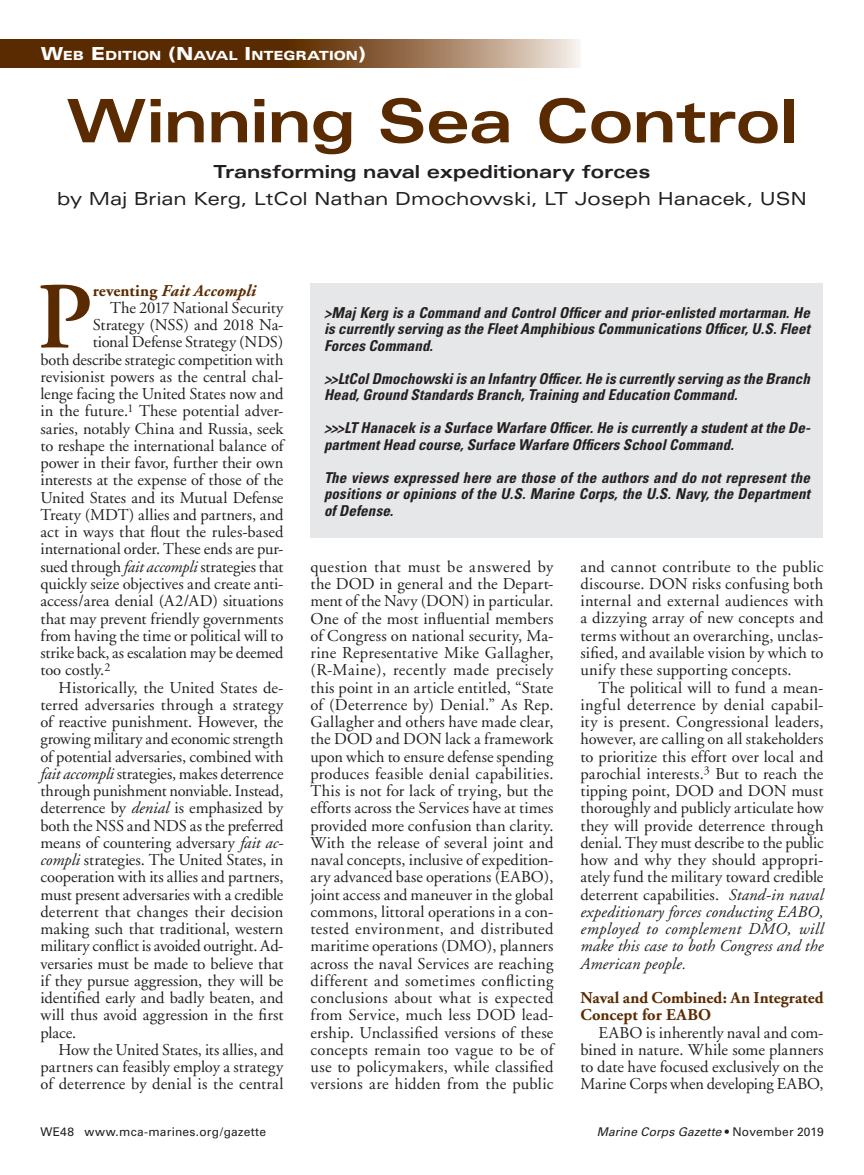
<style>
.page{position:relative;width:864px;height:1175px;background:#fff}
.page>*{position:absolute;margin:0;border:0;box-sizing:border-box;transform-origin:0 0}
.t1{font:600 94.5px "Adobe Garamond";color:#5a2a00}
.t2{font:700 expanded 60px "Univers";letter-spacing:-.015em;color:#5a2a00}
.t3{font:expanded 18px "Univers";letter-spacing:-.005em;color:#231f20}
.t4{font:700 expanded 18px "Univers";letter-spacing:-.01em;color:#231f20}
.t5{font:16.5px/17.2px "Adobe Garamond";color:#231f20;text-align:justify}
.t6{font:700 16.5px/17.2px "Adobe Garamond";letter-spacing:.005em;color:#5a2a00}
.t7{font:italic 700 16.5px "Adobe Garamond";letter-spacing:.01em;color:#5a2a00}
.t8{font:italic 700 condensed 15px/16.5px "Univers";letter-spacing:.01em;color:#231f20;text-align:justify}
.t9{font:900 expanded 12.6px "Univers";color:#fff}
.t10{font:12px "Univers";letter-spacing:.02em;color:#231f20}
.t11{font:italic 12px "Univers";letter-spacing:.015em;color:#231f20}
.s1{font-size:18px}
.s2{font-style:normal}
.s3{font-style:italic}
</style>
<div class="page">
<svg style="left:0;top:40px;width:580px;height:28px;background:#7f5632"></svg>
<div style="left:310px;top:283px;width:514px;height:255px;background:#e6e7e8"></div>
<p class="t9" style="left:41px;top:48px;width:327px"><span class="s1">W</span>EB <span class="s1">E</span> DITION <span class="s1">(N</span>AVAL <span class="s1">I</span> NTEGRATION<span class="s1">)</span></p>
<h2 class="t2" style="left:66px;top:87px;width:733px">Winning Sea Control</h2>
<p class="t4" style="left:214px;top:162px;width:438px">Transforming naval expeditionary forces</p>
<p class="t3" style="left:57px;top:188px;width:751px">by Maj Brian Kerg, LtCol Nathan Dmochowski, LT Joseph Hanacek, USN</p>
<h1 class="t1" style="left:37px;top:265px;width:57px">P</h1>
<p class="t7" style="left:93px;top:281px;width:165px"><span class="s2">reventing</span> Fait Accompli</p>
<p class="t5" style="left:110px;top:299px;width:175px">The 2017 National Security</p>
<p class="t5" style="left:93px;top:317px;width:192px">Strategy (NSS) and 2018 Na-</p>
<p class="t5" style="left:93px;top:334px;width:192px">tional Defense Strategy (NDS)</p>
<p class="t5" style="left:40px;top:351px;width:245px">both describe strategic competition with</p>
<p class="t5" style="left:40px;top:368px;width:244px">revisionist powers as the central chal-</p>
<p class="t5" style="left:40px;top:386px;width:245px">lenge facing the United States now and</p>
<p class="t5" style="left:40px;top:403px;width:244px">in the future.<sup>1</sup> These potential adver-</p>
<p class="t5" style="left:40px;top:420px;width:244px">saries, notably China and Russia, seek</p>
<p class="t5" style="left:40px;top:437px;width:245px">to reshape the international balance of</p>
<p class="t5" style="left:40px;top:455px;width:245px">power in their favor, further their own</p>
<p class="t5" style="left:40px;top:472px;width:244px">interests at the expense of those of the</p>
<p class="t5" style="left:40px;top:489px;width:245px">United States and its Mutual Defense</p>
<p class="t5" style="left:40px;top:506px;width:244px">Treaty (MDT) allies and partners, and</p>
<p class="t5" style="left:40px;top:524px;width:244px">act in ways that flout the rules-based</p>
<p class="t5" style="left:40px;top:541px;width:245px">international order. These ends are pur-</p>
<p class="t5" style="left:40px;top:558px;width:244px">sued through <span class="s3">fait accompli</span> strategies that</p>
<p class="t5" style="left:40px;top:575px;width:245px">quickly seize objectives and create anti-</p>
<p class="t5" style="left:40px;top:593px;width:245px">access/area denial (A2/AD) situations</p>
<p class="t5" style="left:40px;top:610px;width:245px">that may prevent friendly governments</p>
<p class="t5" style="left:40px;top:627px;width:244px">from having the time or political will to</p>
<p class="t5" style="left:40px;top:644px;width:245px">strike back, as escalation may be deemed</p>
<p class="t5" style="left:40px;top:662px;width:71px">too costly.<sup>2</sup></p>
<p class="t5" style="left:59px;top:679px;width:226px">Historically, the United States de-</p>
<p class="t5" style="left:41px;top:696px;width:245px">terred adversaries through a strategy</p>
<p class="t5" style="left:41px;top:713px;width:245px">of reactive punishment. However, the</p>
<p class="t5" style="left:40px;top:731px;width:244px">growing military and economic strength</p>
<p class="t5" style="left:40px;top:748px;width:245px">of potential adversaries, combined with</p>
<p class="t5" style="left:40px;top:765px;width:245px"><span class="s3">fait accompli</span> strategies, makes deterrence</p>
<p class="t5" style="left:40px;top:782px;width:244px">through punishment nonviable. Instead,</p>
<p class="t5" style="left:40px;top:800px;width:244px">deterrence by <span class="s3">denial</span> is emphasized by</p>
<p class="t5" style="left:40px;top:817px;width:245px">both the NSS and NDS as the preferred</p>
<p class="t5" style="left:40px;top:834px;width:244px">means of countering adversary <span class="s3">fait ac-</span></p>
<p class="t5" style="left:40px;top:851px;width:245px"><span class="s3">compli</span> strategies. The United States, in</p>
<p class="t5" style="left:40px;top:869px;width:244px">cooperation with its allies and partners,</p>
<p class="t5" style="left:40px;top:886px;width:244px">must present adversaries with a credible</p>
<p class="t5" style="left:40px;top:903px;width:244px">deterrent that changes their decision</p>
<p class="t5" style="left:40px;top:920px;width:245px">making such that traditional, western</p>
<p class="t5" style="left:40px;top:938px;width:245px">military conflict is avoided outright. Ad-</p>
<p class="t5" style="left:40px;top:955px;width:244px">versaries must be made to believe that</p>
<p class="t5" style="left:40px;top:972px;width:244px">if they pursue aggression, they will be</p>
<p class="t5" style="left:40px;top:989px;width:245px">identified early and badly beaten, and</p>
<p class="t5" style="left:40px;top:1007px;width:244px">will thus avoid aggression in the first</p>
<p class="t5" style="left:40px;top:1024px;width:37px">place.</p>
<p class="t5" style="left:59px;top:1041px;width:227px">How the United States, its allies, and</p>
<p class="t5" style="left:40px;top:1058px;width:244px">partners can feasibly employ a strategy</p>
<p class="t5" style="left:40px;top:1076px;width:245px">of deterrence by denial is the central</p>
<p class="t8" style="left:324px;top:304px;width:488px">&gt;Maj Kerg is a Command and Control Officer and prior-enlisted mortarman. He is currently serving as the Fleet Amphibious Communications Officer, U.S. Fleet Forces Command.</p>
<p class="t8" style="left:324px;top:370px;width:488px">&gt;&gt;LtCol Dmochowski is an Infantry Officer. He is currently serving as the Branch<br>Head, Ground Standards Branch, Training and Education Command.</p>
<p class="t8" style="left:324px;top:419px;width:488px">&gt;&gt;&gt;LT Hanacek is a Surface Warfare Officer. He is currently a student at the De&shy;partment Head course, Surface Warfare Officers School Command.</p>
<p class="t8" style="left:324px;top:469px;width:488px">The views expressed here are those of the authors and do not represent the positions or opinions of the U.S. Marine Corps, the U.S. Navy, the Department of Defense.</p>
<p class="t5" style="left:310px;top:558px;width:245px">question that must be answered by the DOD in general and the Depart&shy;ment of the Navy (DON) in particular.<br>One of the most influential members of Congress on national security, Ma&shy;rine Representative Mike Gallagher, (R-Maine), recently made precisely this point in an article entitled, “State of (Deterrence by) Denial.” As Rep.<br>Gallagher and others have made clear, the DOD and DON lack a framework upon which to ensure defense spending produces feasible denial capabilities.<br>This is not for lack of trying, but the efforts across the Services have at times provided more confusion than clarity.<br>With the release of several joint and naval concepts, inclusive of expedition&shy;ary advanced base operations (EABO), joint access and maneuver in the global commons, littoral operations in a con&shy;tested environment, and distributed maritime operations (DMO), planners across the naval Services are reaching different and sometimes conflicting conclusions about what is expected from Service, much less DOD lead&shy;ership. Unclassified versions of these concepts remain too vague to be of use to policymakers, while classified versions are hidden from the public</p>
<p class="t5" style="left:580px;top:558px;width:245px">and cannot contribute to the public discourse. DON risks confusing both internal and external audiences with a dizzying array of new concepts and terms without an overarching, unclas&shy;sified, and available vision by which to unify these supporting concepts.</p>
<p class="t5" style="left:580px;top:679px;width:245px;text-indent:18px">The political will to fund a mean&shy;ingful deterrence by denial capabil&shy;ity is present. Congressional leaders, however, are calling on all stakeholders to prioritize this effort over local and parochial interests.<sup>3</sup> But to reach the tipping point, DOD and DON must thoroughly and publicly articulate how they will provide deterrence through denial. They must describe to the public how and why they should appropri&shy;ately fund the military toward credible deterrent capabilities. <span class="s3">Stand-in naval expeditionary forces conducting EABO, employed to complement DMO, will make this case to both Congress and the American people.</span></p>
<p class="t6" style="left:580px;top:989px;width:244px">Naval and Combined: An Integrated<br>Concept for EABO</p>
<p class="t5" style="left:580px;top:1024px;width:245px;text-indent:18px">EABO is inherently naval and com&shy;bined in nature. While some planners to date have focused exclusively on the Marine Corps when developing EABO,</p>
<p class="t10" style="left:40px;top:1124px;width:227px">WE48 www.mca-marines.org/gazette</p>
<p class="t11" style="left:597px;top:1124px;width:229px">Marine Corps Gazette <span class="s2">• November 2019</span></p>
</div>
